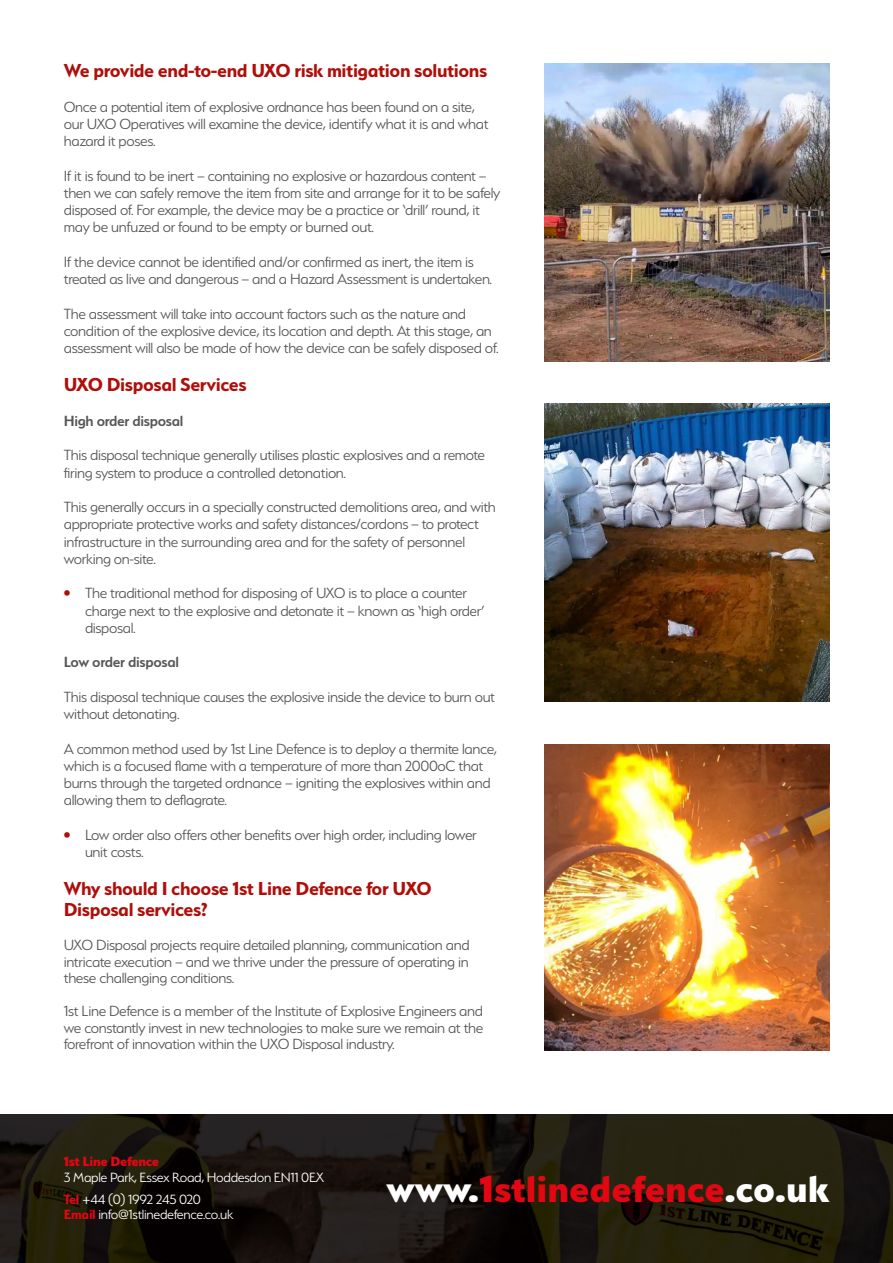
<style>
.page{position:relative;width:893px;height:1263px;background:#fff}
.page>*{position:absolute;margin:0;border:0;box-sizing:border-box;transform-origin:0 0}
.t1{font:800 42px "Serenity";color:#e30613}
.t2{font:700 21px/21px "Serenity";letter-spacing:-.02em;color:#ae0f0a}
.t3{font:300 16.5px/17.2px "Serenity";letter-spacing:-.02em;color:#585656}
.t4{font:600 16.5px "Serenity";letter-spacing:-.02em;color:#585656}
.t5{font:300 15px/21.8px "Serenity";letter-spacing:-.02em;color:#fff}
.t6{font:800 15px "Serenity";letter-spacing:-.02em;color:#e30613}
.s1{color:#ae0f0a}
.s2{font-weight:700;color:#e30613}
.s3{color:#fff}
</style>
<div class="page">
<img style="left:544px;top:64px;width:285px;height:297px">
<img style="left:544px;top:744px;width:285px;height:306px">
<img style="left:0;top:1114px;width:893px;height:149px">
<img style="left:544px;top:404px;width:285px;height:298px">
<p class="t2" style="left:64px;top:61px;width:425px">We provide end-to-end UXO risk mitigation solutions</p>
<p class="t3" style="left:64px;top:98px;width:426px">Once a potential item of explosive ordnance has been found on a site, our UXO Operatives will examine the device, identify what it is and what hazard it poses.</p>
<p class="t3" style="left:64px;top:167px;width:438px">If it is found to be inert – containing no explosive or hazardous content – then we can safely remove the item from site and arrange for it to be safely disposed of. For example, the device may be a practice or ‘drill’ round, it may be unfuzed or found to be empty or burned out.</p>
<p class="t3" style="left:64px;top:253px;width:430px">If the device cannot be identified and/or confirmed as inert, the item is treated as live and dangerous – and a Hazard Assessment is undertaken.</p>
<p class="t3" style="left:64px;top:305px;width:436px">The assessment will take into account factors such as the nature and condition of the explosive device, its location and depth. At this stage, an assessment will also be made of how the device can be safely disposed of.</p>
<p class="t2" style="left:64px;top:375px;width:184px">UXO Disposal Services</p>
<p class="t4" style="left:64px;top:414px;width:121px">High order disposal</p>
<p class="t3" style="left:64px;top:447px;width:423px">This disposal technique generally utilises plastic explosives and a remote firing system to produce a controlled detonation.</p>
<p class="t3" style="left:64px;top:499px;width:434px">This generally occurs in a specially constructed demolitions area, and with appropriate protective works and safety distances/cordons – to protect infrastructure in the surrounding area and for the safety of personnel working on-site.</p>
<p class="t3" style="left:85px;top:585px;width:401px;text-indent:-21px"><span class="s1">•</span> The traditional method for disposing of UXO is to place a counter charge next to the explosive and detonate it – known as ‘high order’ disposal.</p>
<p class="t4" style="left:64px;top:656px;width:117px">Low order disposal</p>
<p class="t3" style="left:64px;top:688px;width:433px">This disposal technique causes the explosive inside the device to burn out without detonating.</p>
<p class="t3" style="left:64px;top:740px;width:435px">A common method used by 1st Line Defence is to deploy a thermite lance, which is a focused flame with a temperature of more than 2000oC that burns through the targeted ordnance – igniting the explosives within and allowing them to deflagrate.</p>
<p class="t3" style="left:85px;top:826px;width:393px;text-indent:-21px"><span class="s1">•</span> Low order also offers other benefits over high order, including lower unit costs.</p>
<p class="t2" style="left:64px;top:879px;width:370px">Why should I choose 1st Line Defence for UXO<br>Disposal services?</p>
<p class="t3" style="left:64px;top:937px;width:407px;line-height:16.5px;text-align:justify">UXO Disposal projects require detailed planning, communication and intricate execution – and we thrive under the pressure of operating in these challenging conditions.</p>
<p class="t3" style="left:64px;top:1003px;width:421px;line-height:16.5px;text-align:justify">1st Line Defence is a member of the Institute of Explosive Engineers and we constantly invest in new technologies to make sure we remain at the forefront of innovation within the UXO Disposal industry.</p>
<p class="t6" style="left:64px;top:1155px;width:97px">1st Line Defence</p>
<p class="t5" style="left:64px;top:1167px;width:262px">3 Maple Park, Essex Road, Hoddesdon EN11 0EX<br><span class="s2">Tel</span> +44 (0) 1992 245 020</p>
<p class="t5" style="left:64px;top:1204px;width:171px"><span class="s2">Email</span> info@1stlinedefence.co.uk</p>
<h1 class="t1" style="left:387px;top:1171px;width:444px"><span class="s3">www.</span>1stlinedefence<span class="s3">.co.uk</span></h1>
</div>
